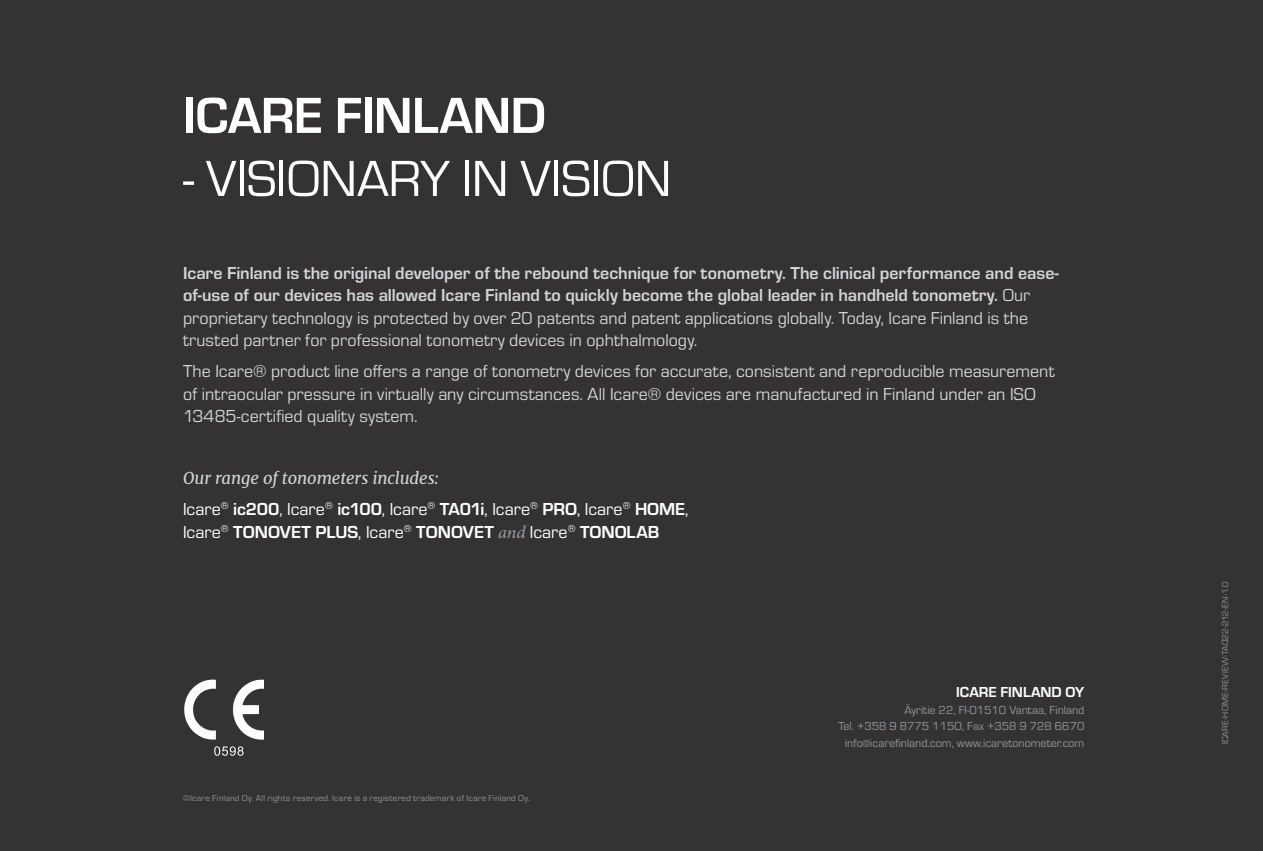
<style>
.page{position:relative;width:1263px;height:851px;background:#fff}
.page>*{position:absolute;margin:0;border:0;box-sizing:border-box;transform-origin:0 0}
.Väliotsikko2{font:52.5px "Eurostile";letter-spacing:-.01em;color:#fff}
.Väliotsikko2-2{font:700 52.5px "Eurostile";letter-spacing:-.01em;color:#fff}
.Väliotsikko2-3{font:700 18px/22.5px "Eurostile";letter-spacing:-.005em;color:#d1d3d4}
.Väliotsikko2-4{font:18px/22.5px "Eurostile";color:#d1d3d4}
.Väliotsikko2-5{font:700 18px/22.5px "Eurostile";letter-spacing:-.005em;color:#fff}
.Väliotsikko2-6{font:italic 16.5px "Merriweather";letter-spacing:-.005em;color:#d1d3d4}
.t1{font:700 15px "Eurostile";color:#fff}
.t2{font:12px/16.5px "Eurostile";color:#949699;text-align:right}
.Väliotsikko2-7{font:9px "Eurostile";letter-spacing:.025em;color:#949699}
.s1{font-weight:400}
.s2{font-family:"Minion Pro";font-weight:500;font-style:italic;color:#949699}
</style>
<div class="page">
<div style="left:0;top:0;width:1263px;height:850px;background:#343233"></div>
<svg style="left:233px;top:679px;width:31px;height:60px"></svg>
<svg style="left:184px;top:679px;width:32px;height:60px"></svg>
<svg style="left:214px;top:746px;width:30px;height:9px"></svg>
<p class="Väliotsikko2-2" style="left:183px;top:78px;width:364px">ICARE FINLAND</p>
<p class="Väliotsikko2" style="left:183px;top:144px;width:490px">- VISIONARY IN VISION</p>
<p class="Väliotsikko2-3" style="left:183px;top:260px;width:877px">Icare Finland is the original developer of the rebound technique for tonometry. The clinical performance and ease&shy;of-use of our devices has allowed Icare Finland to quickly become the global leader in handheld tonometry. <span class="s1">Our proprietary technology is protected by over 20 patents and patent applications globally. Today, Icare Finland is the trusted partner for professional tonometry devices in ophthalmology.</span></p>
<p class="Väliotsikko2-4" style="left:183px;top:359px;width:873px">The Icare® product line offers a range of tonometry devices for accurate, consistent and reproducible measurement of intraocular pressure in virtually any circumstances. All Icare® devices are manufactured in Finland under an ISO<br>13485-certified quality system.</p>
<p class="Väliotsikko2-6" style="left:183px;top:467px;width:257px">Our range of tonometers includes:</p>
<p class="Väliotsikko2-5" style="left:183px;top:497px;width:507px"><span class="s1">Icare</span><sup>®</sup> ic200<span class="s1">, Icare</span><sup>®</sup> ic100<span class="s1">, Icare</span><sup>®</sup> TA01i<span class="s1">, Icare</span><sup>®</sup> PRO<span class="s1">, Icare</span><sup>®</sup> HOME<span class="s1">,<br>Icare</span><sup>®</sup> TONOVET PLUS<span class="s1">, Icare</span><sup>®</sup> TONOVET <span class="s2">and</span> <span class="s1">Icare</span><sup>®</sup> TONOLAB</p>
<p class="Väliotsikko2-7" style="left:183px;top:791px;width:348px">©Icare Finland Oy. All rights reserved. Icare is a registered trademark of Icare Finland Oy.</p>
<p class="t1" style="left:956px;top:681px;width:130px">ICARE FINLAND OY</p>
<p class="t2" style="left:838px;top:700px;width:248px">Äyritie 22, FI-01510 Vantaa, Finland<br>Tel. +358 9 8775 1150, Fax +358 9 728 6670 info@icarefinland.com, www.icaretonometer.com</p>
<p class="Väliotsikko2-7" style="left:1219px;top:744px;width:164px;rotate:-90deg">ICARE-HOME-REVIEW-TA022-212-EN-1.0</p>
</div>
